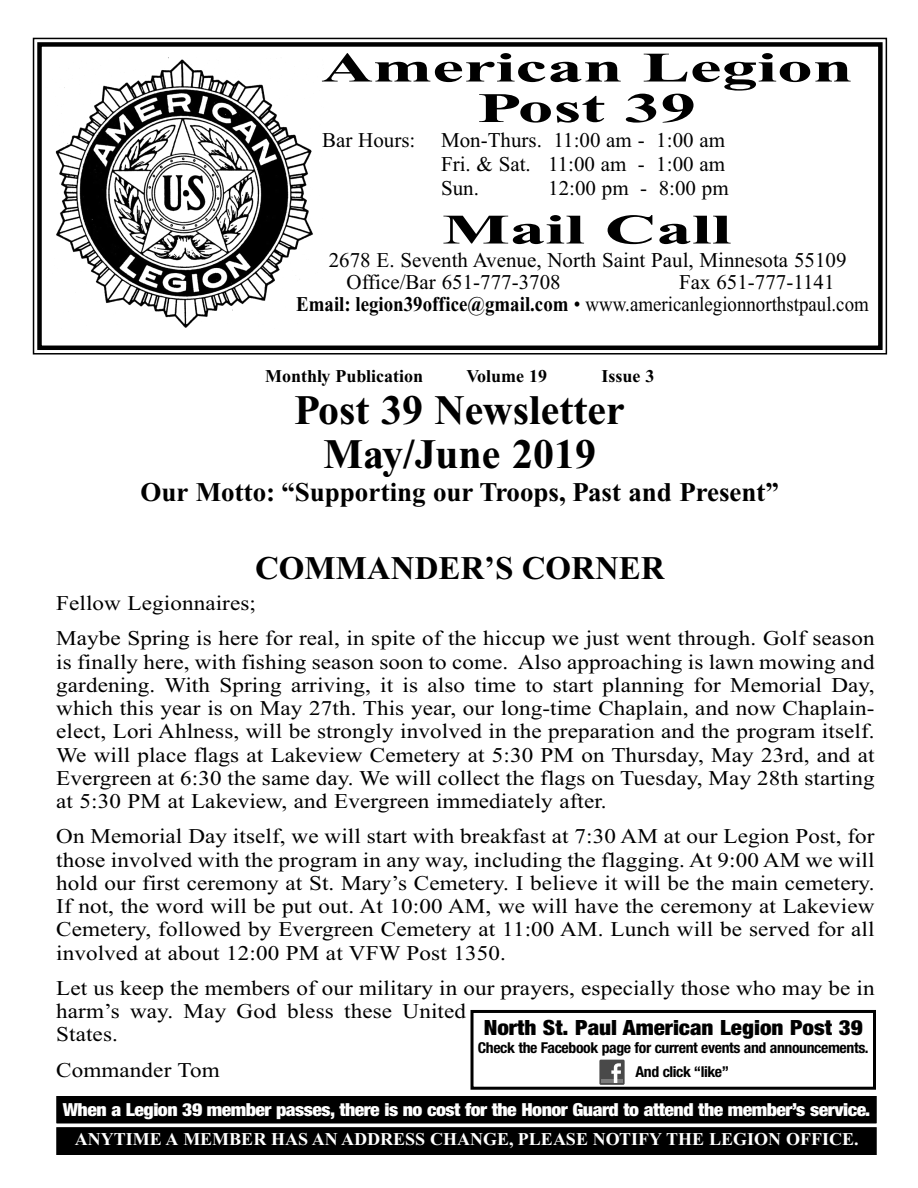
<style>
.page{position:relative;width:918px;height:1188px;background:#fff}
.page>*{position:absolute;margin:0;border:0;box-sizing:border-box;transform-origin:0 0}
.t1{font:700 42px "Times New Roman";color:#000}
.t2{font:700 42px "Times New Roman";color:#000;scale:1.7 1}
.t3{font:700 33px "Times New Roman";color:#000}
.t4{font:700 27px "Times New Roman";color:#000}
.t5{font:21px/23.2px "Times New Roman";letter-spacing:.005em;color:#000;text-align:justify;scale:1.1 1}
.t6{font:21px "Times New Roman";letter-spacing:.005em;color:#000}
.t7{font:21px "Times New Roman";letter-spacing:.005em;color:#000;scale:.9 1}
.t8{font:900 condensed 21px "Helvetica Neue";color:#000;scale:1.1 1}
.t9{font:900 condensed 18px "Helvetica Neue";letter-spacing:-.025em;color:#fff;scale:1.1 1}
.t10{font:700 18px "Times New Roman";color:#fff}
.t11{font:700 18px "Times New Roman";color:#000}
.t12{font:700 condensed 15px "Helvetica Neue";letter-spacing:-.025em;color:#000;scale:1.05 1}
.s1{font-weight:700}
</style>
<div class="page">
<div style="left:33px;top:38px;width:854px;height:317px;border:2px solid #000"></div>
<div style="left:37px;top:42px;width:846px;height:308px;border:4px solid #000"></div>
<img style="left:55px;top:58px;width:258px;height:270px">
<div style="left:56px;top:1127px;width:821px;height:28px;background:#000"></div>
<div style="left:55px;top:1126px;width:823px;height:30px;border:2px solid #fff"></div>
<div style="left:56px;top:1096px;width:821px;height:28px;background:#000"></div>
<div style="left:55px;top:1094px;width:823px;height:31px;border:2px solid #fff"></div>
<div style="left:599px;top:1060px;width:26px;height:25px;background:#494949"></div>
<hr style="left:601px;top:1079px;width:22px;height:4px;background:#7c7c7c">
<svg style="left:611px;top:1063px;width:10px;height:20px"></svg>
<div style="left:471px;top:1010px;width:405px;height:80px;border:3px solid #000"></div>
<p class="t2" style="left:321px;top:54px;width:314px">American Legion</p>
<p class="t2" style="left:478px;top:94px;width:130px">Post 39</p>
<p class="t6" style="left:322px;top:132px;width:405px">Bar Hours: Mon-Thurs. 11:00 am - 1:00 am</p>
<p class="t6" style="left:441px;top:156px;width:286px">Fri. &amp; Sat. 11:00 am - 1:00 am</p>
<p class="t6" style="left:441px;top:180px;width:39px">Sun.</p>
<p class="t6" style="left:548px;top:180px;width:182px">12:00 pm - 8:00 pm</p>
<p class="t2" style="left:442px;top:216px;width:172px">Mail Call</p>
<p class="t6" style="left:329px;top:252px;width:519px">2678 E. Seventh Avenue, North Saint Paul, Minnesota 55109</p>
<p class="t6" style="left:347px;top:274px;width:216px">Office/Bar 651-777-3708</p>
<p class="t6" style="left:679px;top:274px;width:157px">Fax 651-777-1141</p>
<p class="t7" style="left:296px;top:297px;width:638px"><span class="s1">Email: legion39office@gmail.com</span> • www.americanlegionnorthstpaul.com</p>
<p class="t11" style="left:265px;top:370px;width:160px">Monthly Publication</p>
<p class="t11" style="left:466px;top:370px;width:82px">Volume 19</p>
<p class="t11" style="left:602px;top:370px;width:54px">Issue 3</p>
<p class="t1" style="left:295px;top:396px;width:332px">Post 39 Newsletter</p>
<p class="t1" style="left:323px;top:440px;width:274px">May/June 2019</p>
<p class="t4" style="left:140px;top:483px;width:640px">Our Motto: “Supporting our Troops, Past and Present”</p>
<p class="t3" style="left:255px;top:557px;width:411px">COMMANDER’S CORNER</p>
<p class="t5" style="left:56px;top:593px;width:183px">Fellow Legionnaires;</p>
<p class="t5" style="left:56px;top:629px;width:745px">Maybe Spring is here for real, in spite of the hiccup we just went through. Golf season is finally here, with fishing season soon to come. Also approaching is lawn mowing and gardening. With Spring arriving, it is also time to start planning for Memorial Day, which this year is on May 27th. This year, our long-time Chaplain, and now Chaplain&shy;elect, Lori Ahlness, will be strongly involved in the preparation and the program itself.<br>We will place flags at Lakeview Cemetery at 5:30 PM on Thursday, May 23rd, and at Evergreen at 6:30 the same day. We will collect the flags on Tuesday, May 28th starting at 5:30 PM at Lakeview, and Evergreen immediately after.</p>
<p class="t5" style="left:56px;top:827px;width:745px">On Memorial Day itself, we will start with breakfast at 7:30 AM at our Legion Post, for those involved with the program in any way, including the flagging. At 9:00 AM we will hold our first ceremony at St. Mary’s Cemetery. I believe it will be the main cemetery.<br>If not, the word will be put out. At 10:00 AM, we will have the ceremony at Lakeview Cemetery, followed by Evergreen Cemetery at 11:00 AM. Lunch will be served for all involved at about 12:00 PM at VFW Post 1350.</p>
<p class="t5" style="left:56px;top:978px;width:745px;text-align:left">Let us keep the members of our military in our prayers, especially those who may be in harm’s way. May God bless these United<br>States.</p>
<p class="t5" style="left:56px;top:1060px;width:150px">Commander Tom</p>
<p class="t8" style="left:484px;top:1020px;width:346px">North St. Paul American Legion Post 39</p>
<p class="t12" style="left:478px;top:1042px;width:374px">Check the Facebook page for current events and announcements.</p>
<p class="t12" style="left:636px;top:1066px;width:91px">And click “like”</p>
<p class="t9" style="left:63px;top:1103px;width:736px">When a Legion 39 member passes, there is no cost for the Honor Guard to attend the member’s service.</p>
<p class="t10" style="left:75px;top:1133px;width:785px">ANYTIME A MEMBER HAS AN ADDRESS CHANGE, PLEASE NOTIFY THE LEGION OFFICE.</p>
</div>
